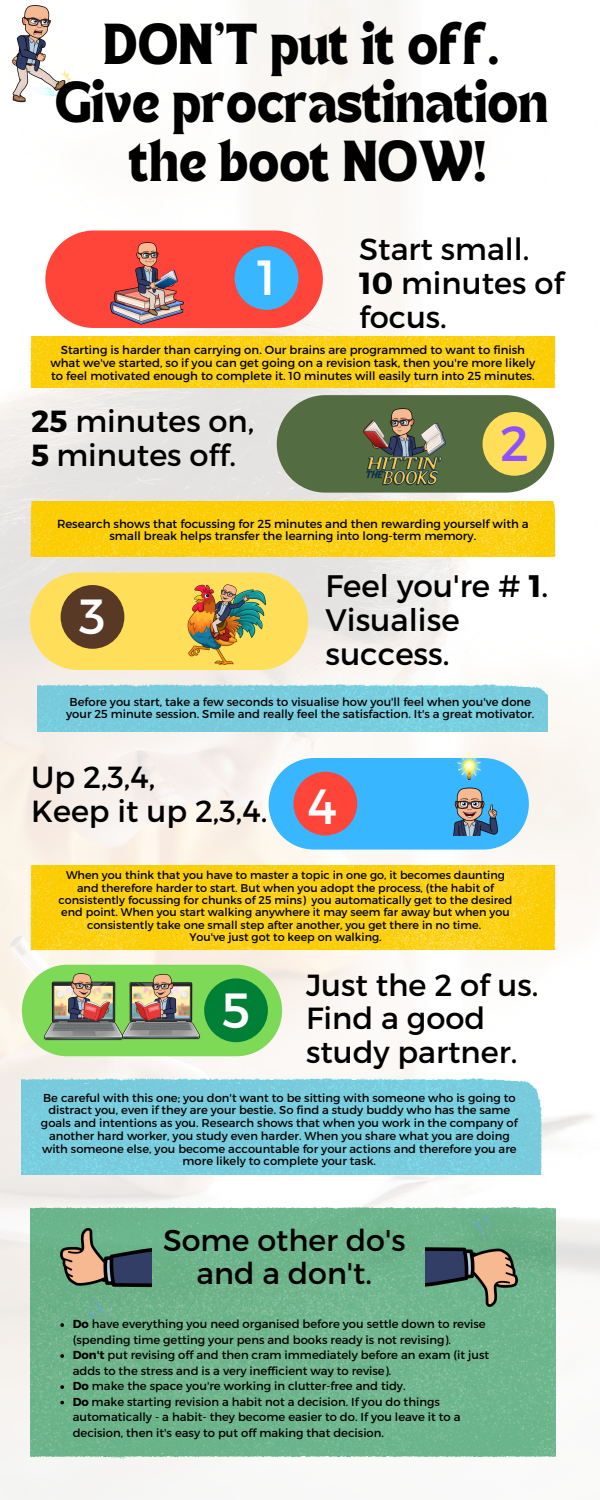
<style>
.page{position:relative;width:600px;height:1500px;background:#fff}
.page>*{position:absolute;margin:0;border:0;box-sizing:border-box;transform-origin:0 0}
.t1{font:49.3px "Montserrat";color:#fff}
.t2{font:49.3px "Montserrat";color:#8c52ff}
.t3{font:41.8px "TANHEADLINE";color:#000}
.t4{font:31.1px/33.8px "Montserrat";color:#000}
.t5{font:30.5px/33.8px "Montserrat";color:#000}
.t6{font:30.1px/33.3px "Montserrat";color:#000;text-align:center}
.t7{font:11.7px/12.9px "Montserrat";color:#000;text-align:center}
.t8{font:11.6px/15.5px "Montserrat";color:#000}
.t9{font:11.5px/12.8px "Montserrat";color:#000;text-align:center}
.t10{font:11.2px/12.4px "Montserrat";color:#000;text-align:center}
.s1{font-weight:700}
</style>
<div class="page">
<img style="left:0;top:0;width:600px;height:1500px">
<div style="left:45px;top:231px;width:278px;height:97px;background:#ff443a;border-radius:49px"></div>
<div style="left:235px;top:246px;width:63px;height:64px;background:#38b6ff;border-radius:50%"></div>
<div style="left:277px;top:395px;width:277px;height:98px;background:#536c42;border-radius:49px"></div>
<div style="left:483px;top:412px;width:63px;height:64px;background:#ffde59;border-radius:50%"></div>
<div style="left:30px;top:573px;width:278px;height:97px;background:#ffde59;border-radius:49px"></div>
<div style="left:61px;top:585px;width:63px;height:64px;background:#583925;border-radius:50%"></div>
<div style="left:269px;top:758px;width:260px;height:92px;background:#38b6ff;border-radius:46px"></div>
<div style="left:293px;top:772px;width:64px;height:63px;background:#ff443a;border-radius:50%"></div>
<div style="left:22px;top:965px;width:260px;height:91px;background:#7ed957;border-radius:46px"></div>
<div style="left:204px;top:978px;width:64px;height:64px;background:#008037;border-radius:50%"></div>
<img style="left:428px;top:750px;width:87px;height:86px">
<img style="left:101px;top:227px;width:97px;height:97px">
<img style="left:124px;top:974px;width:76px;height:66px">
<img style="left:44px;top:964px;width:80px;height:77px">
<img style="left:363px;top:408px;width:83px;height:77px">
<img style="left:30px;top:502px;width:526px;height:54px">
<img style="left:30px;top:337px;width:525px;height:50px">
<img style="left:38px;top:684px;width:509px;height:47px">
<img style="left:30px;top:866px;width:525px;height:83px">
<img style="left:22px;top:1078px;width:520px;height:97px">
<img style="left:173px;top:570px;width:98px;height:94px">
<img style="left:30px;top:1207px;width:526px;height:253px">
<img style="left:426px;top:1207px;width:121px;height:121px">
<img style="left:31px;top:1207px;width:121px;height:121px">
<img style="left:0;top:0;width:97px;height:107px">
<svg style="left:60px;top:1323px;width:4px;height:4px"></svg>
<svg style="left:60px;top:1354px;width:4px;height:4px"></svg>
<svg style="left:60px;top:1385px;width:4px;height:4px"></svg>
<svg style="left:60px;top:1401px;width:4px;height:3px"></svg>
<p class="t3" style="left:104px;top:21px;width:398px">DON'T put it off.</p>
<p class="t3" style="left:55px;top:79px;width:495px">Give procrastination</p>
<p class="t3" style="left:129px;top:138px;width:359px">the boot NOW!</p>
<p class="t1" style="left:257px;top:246px;width:21px">1</p>
<p class="t5" style="left:359px;top:231px;width:172px">Start small.</p>
<p class="t5" style="left:359px;top:265px;width:206px"><span class="s1">10</span> minutes of focus.</p>
<p class="t7" style="left:50px;top:342px;width:487px">Starting is harder than carrying on. Our brains are programmed to want to finish what we've started, so if you can get going on a revision task, then you're more likely to feel motivated enough to complete it. 10 minutes will easily turn into 25 minutes.</p>
<p class="t5" style="left:31px;top:403px;width:225px"><span class="s1">25</span> minutes on,<br><span class="s1">5</span> minutes off.</p>
<p class="t2" style="left:500px;top:412px;width:31px">2</p>
<p class="t7" style="left:57px;top:516px;width:473px">Research shows that focussing for 25 minutes and then rewarding yourself with a small break helps transfer the learning into long-term memory.</p>
<p class="t1" style="left:79px;top:585px;width:28px">3</p>
<p class="t4" style="left:325px;top:568px;width:224px">Feel you're # <span class="s1">1</span>.<br>Visualise success.</p>
<p class="t9" style="left:66px;top:695px;width:470px">Before you start, take a few seconds to visualise how you'll feel when you've done your 25 minute session. Smile and really feel the satisfaction. It's a great motivator.</p>
<p class="t5" style="left:31px;top:759px;width:126px">Up 2,3,4,</p>
<p class="t5" style="left:31px;top:792px;width:238px">Keep it up 2,3,4.</p>
<p class="t1" style="left:307px;top:774px;width:31px">4</p>
<p class="t10" style="left:59px;top:869px;width:455px">When you think that you have to master a topic in one go, it becomes daunting and therefore harder to start. But when you adopt the process, (the habit of consistently focussing for chunks of 25 mins) you automatically get to the desired end point. When you start walking anywhere it may seem far away but when you consistently take one small step after another, you get there in no time.</p>
<p class="t10" style="left:189px;top:931px;width:194px">You've just got to keep on walking.</p>
<p class="t1" style="left:222px;top:978px;width:30px">5</p>
<p class="t5" style="left:306px;top:966px;width:234px">Just the 2 of us.<br>Find a good study partner.</p>
<p class="t9" style="left:41px;top:1090px;width:478px">Be careful with this one; you don't want to be sitting with someone who is going to distract you, even if they are your bestie. So find a study buddy who has the same goals and intentions as you. Research shows that when you work in the company of another hard worker, you study even harder. When you share what you are doing with someone else, you become accountable for your actions and therefore you are more likely to complete your task.</p>
<p class="t6" style="left:163px;top:1222px;width:244px">Some other do's and a don't.</p>
<p class="t8" style="left:73px;top:1316px;width:414px"><span class="s1">Do</span> have everything you need organised before you settle down to revise (spending time getting your pens and books ready is not revising).</p>
<p class="t8" style="left:73px;top:1347px;width:418px"><span class="s1">Don't</span> put revising off and then cram immediately before an exam (it just adds to the stress and is a very inefficient way to revise).</p>
<p class="t8" style="left:73px;top:1378px;width:334px"><span class="s1">Do</span> make the space you're working in clutter-free and tidy.</p>
<p class="t8" style="left:73px;top:1393px;width:389px"><span class="s1">Do</span> make starting revision a habit not a decision. If you do things automatically - a habit- they become easier to do. If you leave it to a decision, then it's easy to put off making that decision.</p>
</div>
